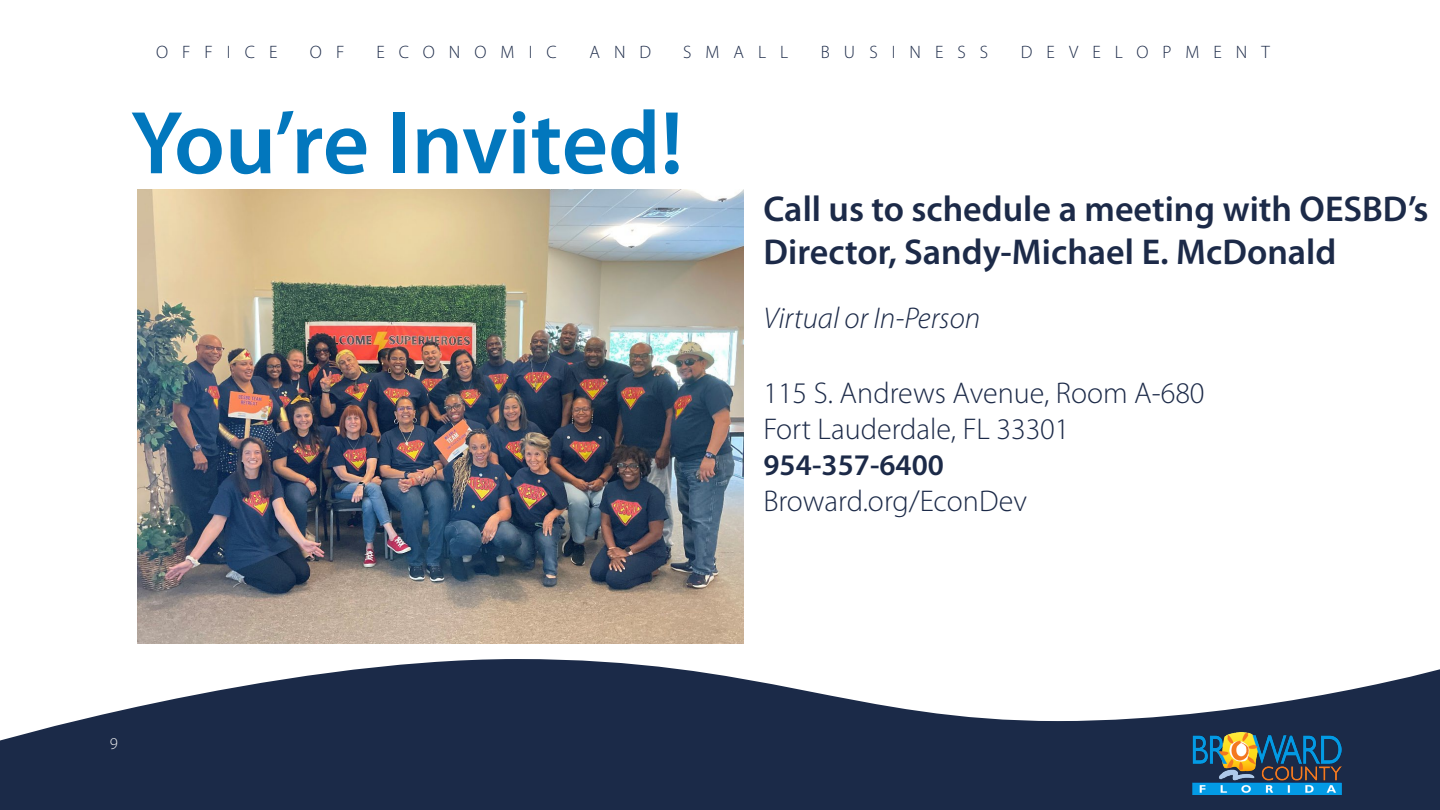
<style>
.page{position:relative;width:1440px;height:810px;background:#fff}
.page>*{position:absolute;margin:0;border:0;box-sizing:border-box;transform-origin:0 0}
.t1{font:600 90px "Myriad Pro";color:#0277bd}
.t2{font:600 36px/43.2px "Myriad Pro";color:#1c2a48}
.t3{font:300 30px/36px "Myriad Pro";color:#1c2a48}
.t4{font:italic 300 30px "Myriad Pro";color:#1c2a48}
.t5{font:300 18px "Myriad Pro";letter-spacing:.78em;color:#1c2a48}
.t6{font:300 16.5px "Myriad Pro";color:#efeff0}
.s1{font-weight:600}
</style>
<div class="page">
<svg style="left:0;top:659px;width:1440px;height:151px;fill:#1b2a48"></svg>
<img style="left:1192px;top:732px;width:149px;height:62px">
<img style="left:137px;top:189px;width:606px;height:455px">
<p class="t5" style="left:156px;top:41px;width:123px">OFFICE</p>
<p class="t5" style="left:310px;top:41px;width:36px">O F</p>
<p class="t5" style="left:376px;top:41px;width:182px">ECONOMIC</p>
<p class="t5" style="left:589px;top:41px;width:63px">AND</p>
<p class="t5" style="left:683px;top:41px;width:107px">SMALL</p>
<p class="t5" style="left:821px;top:41px;width:169px">BUSINESS</p>
<p class="t5" style="left:1021px;top:41px;width:251px">DEVELOPMENT</p>
<p class="t1" style="left:131px;top:86px;width:554px">You’re Invited!</p>
<p class="t2" style="left:763px;top:186px;width:666px">Call us to schedule a meeting with OESBD’s<br>Director, Sandy-Michael E. McDonald</p>
<p class="t4" style="left:763px;top:300px;width:218px">Virtual or In-Person</p>
<p class="t3" style="left:763px;top:375px;width:443px">115 S. Andrews Avenue, Room A-680<br>Fort Lauderdale, FL 33301<br><span class="s1">954-357-6400<br></span>Broward.org/EconDev</p>
<p class="t6" style="left:110px;top:734px;width:10px">9</p>
</div>
